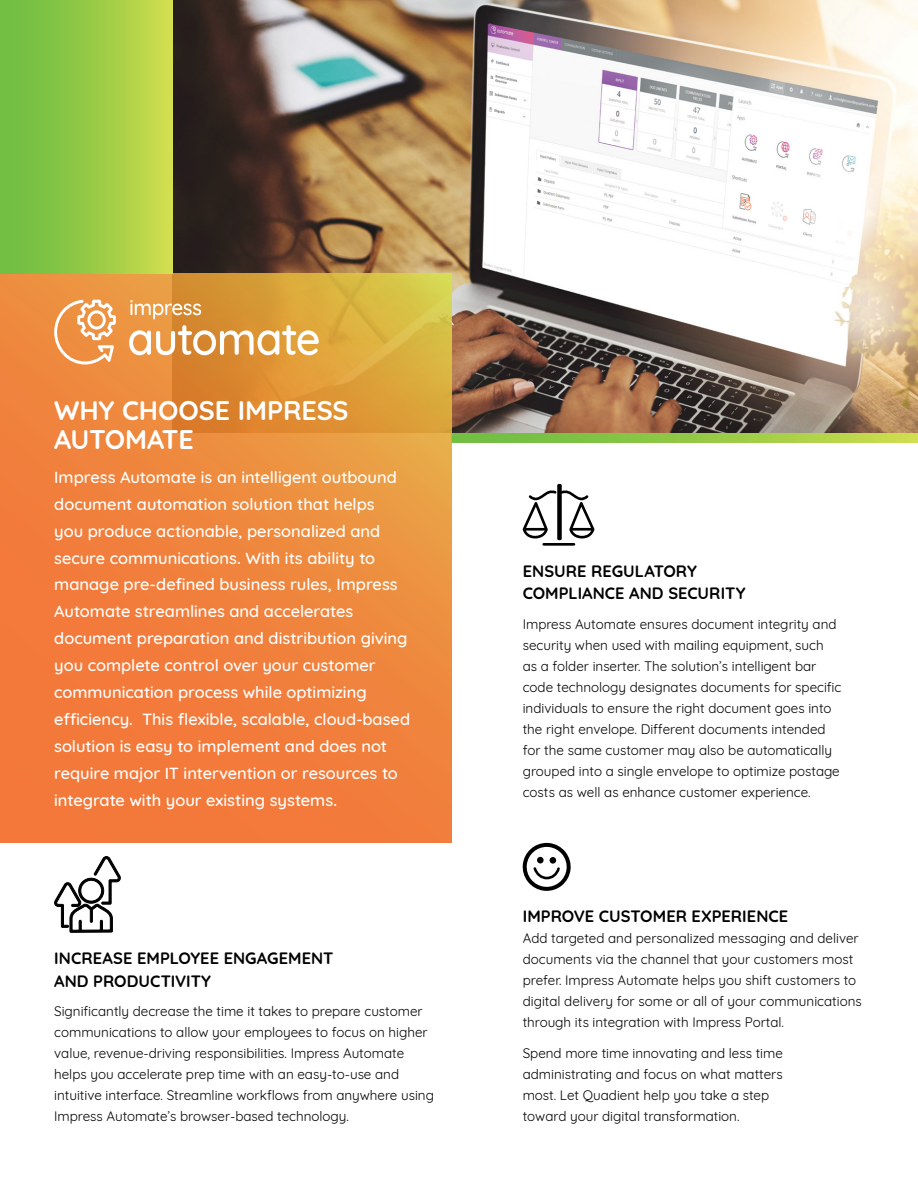
<style>
.page{position:relative;width:918px;height:1188px;background:#fff}
.page>*{position:absolute;margin:0;border:0;box-sizing:border-box;transform-origin:0 0}
.sub-head{font:700 26.85px/28.3px "Quicksand";letter-spacing:-.005em;color:#fff}
.Sub-head2_-_11_pt__C{font:500 16.5px/26.8px "Quicksand";color:#fff}
.Sub-head2_-_11_pt__C-2{font:700 16.5px/22.4px "Quicksand";color:#000}
.Body_Copy_-_Quicksan{font:13.5px/20.9px "Quicksand";color:#000}
</style>
<div class="page">
<div style="left:451px;top:394px;width:467px;height:48px;background:linear-gradient(to right,#65ba42,#c8da4d)"></div>
<img style="left:173px;top:0;width:745px;height:433px">
<svg style="left:0;top:273px;width:451px;height:569px;background:#ec883c"></svg>
<div style="left:0;top:0;width:173px;height:273px;background:linear-gradient(to right,#65ba41,#ccdc4d)"></div>
<hr style="left:542px;top:543px;width:33px;height:3px;background:#000">
<svg style="left:523px;top:484px;width:71px;height:56px"></svg>
<svg style="left:522px;top:843px;width:49px;height:48px"></svg>
<svg style="left:129px;top:325px;width:190px;height:30px"></svg>
<svg style="left:130px;top:300px;width:71px;height:19px"></svg>
<svg style="left:54px;top:300px;width:62px;height:64px"></svg>
<svg style="left:54px;top:856px;width:67px;height:77px"></svg>
<p class="sub-head" style="left:54px;top:394px;width:296px">WHY CHOOSE IMPRESS<br>AUTOMATE</p>
<p class="Sub-head2_-_11_pt__C" style="left:54px;top:462px;width:357px">Impress Automate is an intelligent outbound document automation solution that helps<br>you produce actionable, personalized and secure communications. With its ability to manage pre-defined business rules, Impress Automate streamlines and accelerates document preparation and distribution giving you complete control over your customer communication process while optimizing efficiency. This flexible, scalable, cloud-based solution is easy to implement and does not require major IT intervention or resources to integrate with your existing systems.</p>
<p class="Sub-head2_-_11_pt__C-2" style="left:54px;top:946px;width:281px">INCREASE EMPLOYEE ENGAGEMENT<br>AND PRODUCTIVITY</p>
<p class="Body_Copy_-_Quicksan" style="left:54px;top:1000px;width:381px">Significantly decrease the time it takes to prepare customer communications to allow your employees to focus on higher value, revenue-driving responsibilities. Impress Automate helps you accelerate prep time with an easy-to-use and intuitive interface. Streamline workflows from anywhere using Impress Automate’s browser-based technology.</p>
<p class="Sub-head2_-_11_pt__C-2" style="left:523px;top:559px;width:224px">ENSURE REGULATORY<br>COMPLIANCE AND SECURITY</p>
<p class="Body_Copy_-_Quicksan" style="left:523px;top:613px;width:320px">Impress Automate ensures document integrity and security when used with mailing equipment, such as a folder inserter. The solution’s intelligent bar code technology designates documents for specific individuals to ensure the right document goes into the right envelope. Different documents intended for the same customer may also be automatically grouped into a single envelope to optimize postage costs as well as enhance customer experience.</p>
<p class="Sub-head2_-_11_pt__C-2" style="left:523px;top:904px;width:267px">IMPROVE CUSTOMER EXPERIENCE</p>
<p class="Body_Copy_-_Quicksan" style="left:523px;top:927px;width:341px">Add targeted and personalized messaging and deliver documents via the channel that your customers most prefer. Impress Automate helps you shift customers to digital delivery for some or all of your communications through its integration with Impress Portal.</p>
<p class="Body_Copy_-_Quicksan" style="left:523px;top:1042px;width:262px">Spend more time innovating and less time administrating and focus on what matters most. Let Quadient help you take a step toward your digital transformation.</p>
</div>
